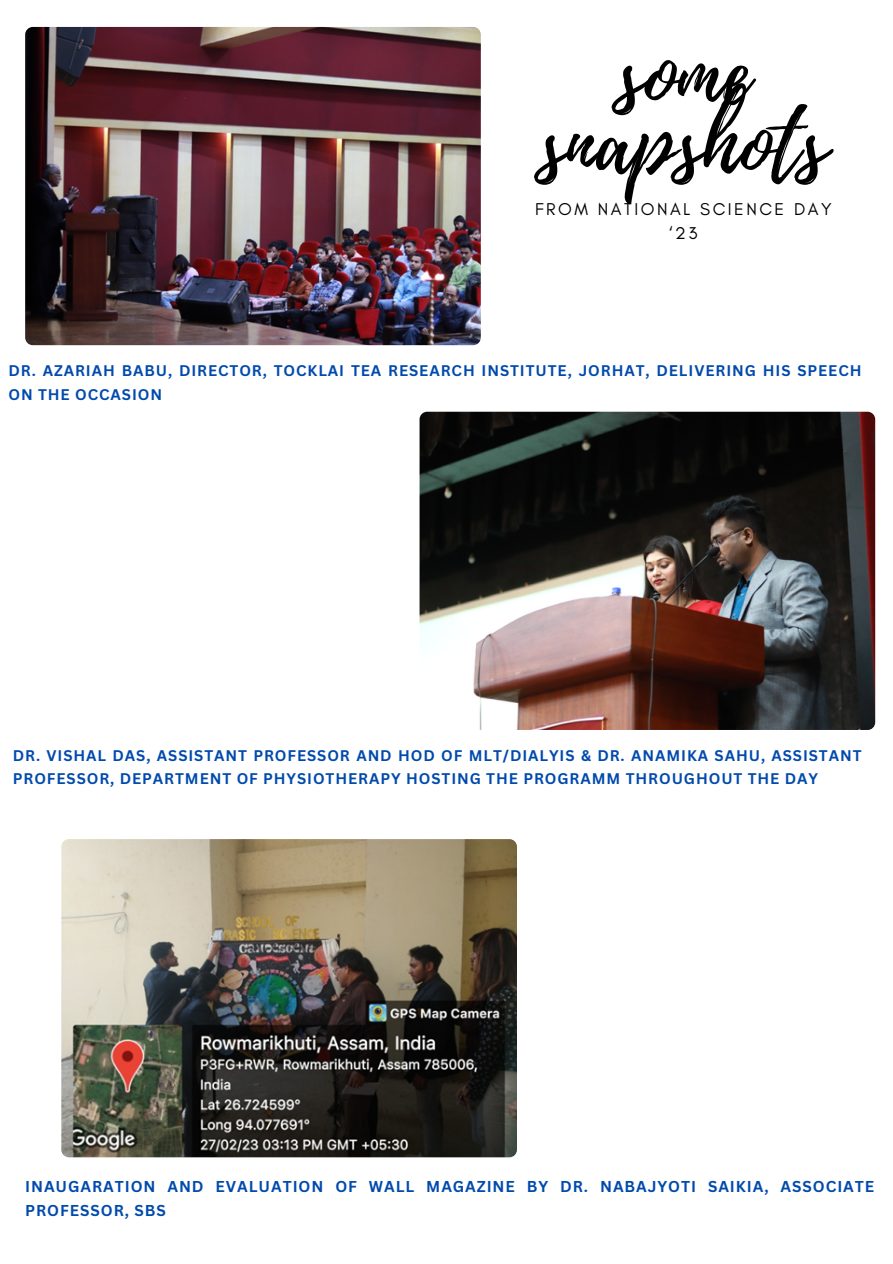
<style>
.page{position:relative;width:893px;height:1264px;background:#fff}
.page>*{position:absolute;margin:0;border:0;box-sizing:border-box;transform-origin:0 0}
.t1{font:85.05px/69.6px "Playlist Script";color:#000;text-align:center}
.t2{font:17.4px/23.7px "Glacial Indifference";letter-spacing:.145em;color:#000;text-align:center}
.t3{font:700 15.3px/24.2px "Canva Sans";letter-spacing:.06em;color:#004aad}
.t4{font:700 15px/23.7px "Canva Sans";letter-spacing:.06em;color:#004aad}
</style>
<div class="page">
<img style="left:25px;top:27px;width:456px;height:318px;border-radius:8px">
<img style="left:61px;top:839px;width:456px;height:318px;border-radius:8px">
<img style="left:419px;top:412px;width:456px;height:318px;border-radius:8px">
<p class="t1" style="left:539px;top:42px;width:289px">some snapshots</p>
<p class="t2" style="left:535px;top:197px;width:298px">FROM NATIONAL SCIENCE DAY ‘23</p>
<p class="t4" style="left:9px;top:358px;width:854px">DR. AZARIAH BABU, DIRECTOR, TOCKLAI TEA RESEARCH INSTITUTE, JORHAT, DELIVERING HIS SPEECH<br>ON THE OCCASION</p>
<p class="t4" style="left:13px;top:743px;width:850px">DR. VISHAL DAS, ASSISTANT PROFESSOR AND HOD OF MLT/DIALYIS &amp; DR. ANAMIKA SAHU, ASSISTANT<br>PROFESSOR, DEPARTMENT OF PHYSIOTHERAPY HOSTING THE PROGRAMM THROUGHOUT THE DAY</p>
<p class="t3" style="left:25px;top:1173px;width:850px">INAUGARATION AND EVALUATION OF WALL MAGAZINE BY DR. NABAJYOTI SAIKIA, ASSOCIATE<br>PROFESSOR, SBS</p>
</div>
